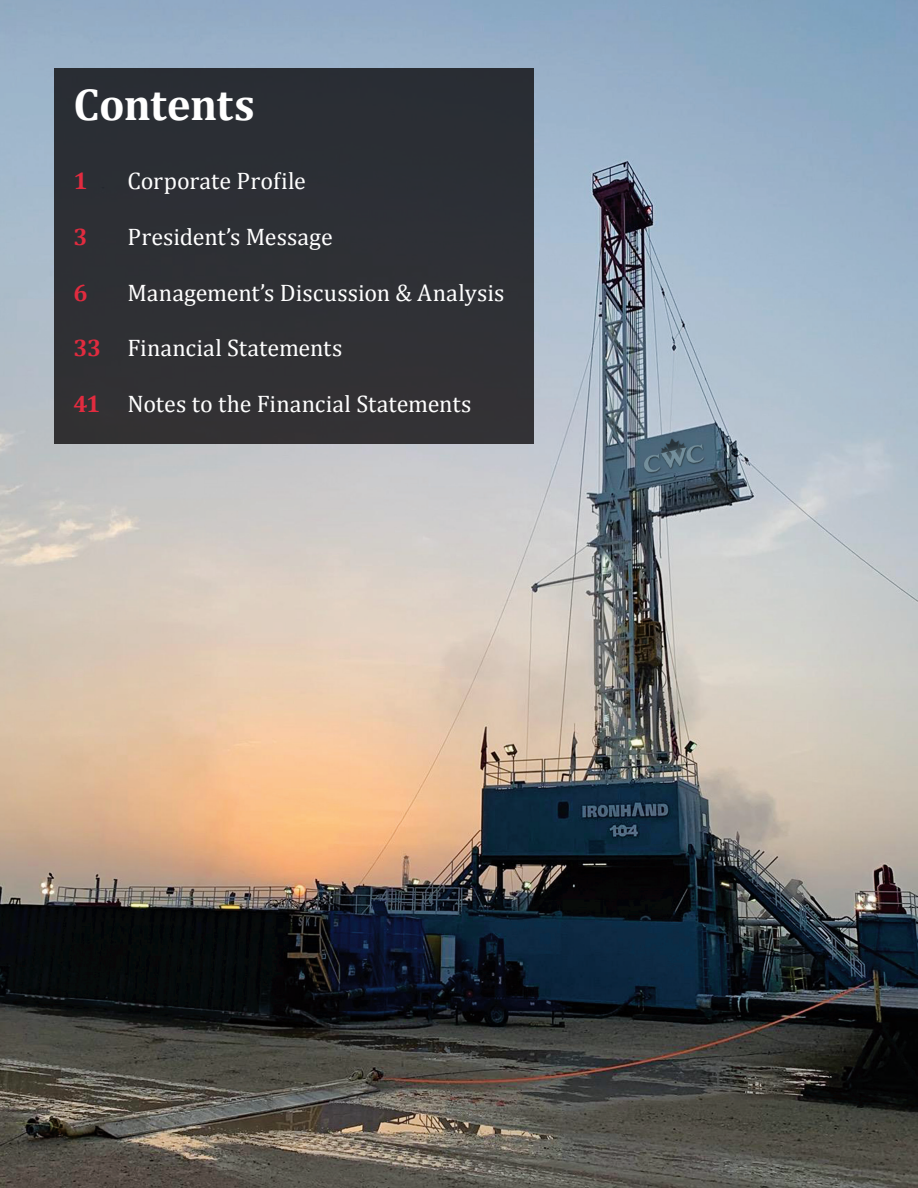
<style>
.page{position:relative;width:918px;height:1188px;background:#fff}
.page>*{position:absolute;margin:0;border:0;box-sizing:border-box;transform-origin:0 0}
.t1{font:700 45px "Cambria";letter-spacing:-.015em;color:#fff}
.t2{font:24px "Cambria";color:#fff}
.t3{font:700 24px "Cambria";color:#e12b3f}
.s1{font-weight:700;color:#e12b3f}
</style>
<div class="page">
<img style="left:0;top:0;width:918px;height:1188px">
<div style="left:54px;top:68px;width:480px;height:376px;background:#2e3034"></div>
<h1 class="t1" style="left:73px;top:77px;width:183px">Contents</h1>
<p class="t3" style="left:73px;top:166px;width:16px">1</p>
<p class="t2" style="left:127px;top:167px;width:180px">Corporate Profile</p>
<p class="t3" style="left:73px;top:222px;width:16px">3</p>
<p class="t2" style="left:127px;top:222px;width:207px">President’s Message</p>
<p class="t3" style="left:73px;top:278px;width:16px">6</p>
<p class="t2" style="left:127px;top:278px;width:379px">Management’s Discussion &amp; Analysis</p>
<p class="t2" style="left:73px;top:334px;width:270px"><span class="s1">33</span> Financial Statements</p>
<p class="t2" style="left:73px;top:390px;width:400px"><span class="s1">41</span> Notes to the Financial Statements</p>
</div>
